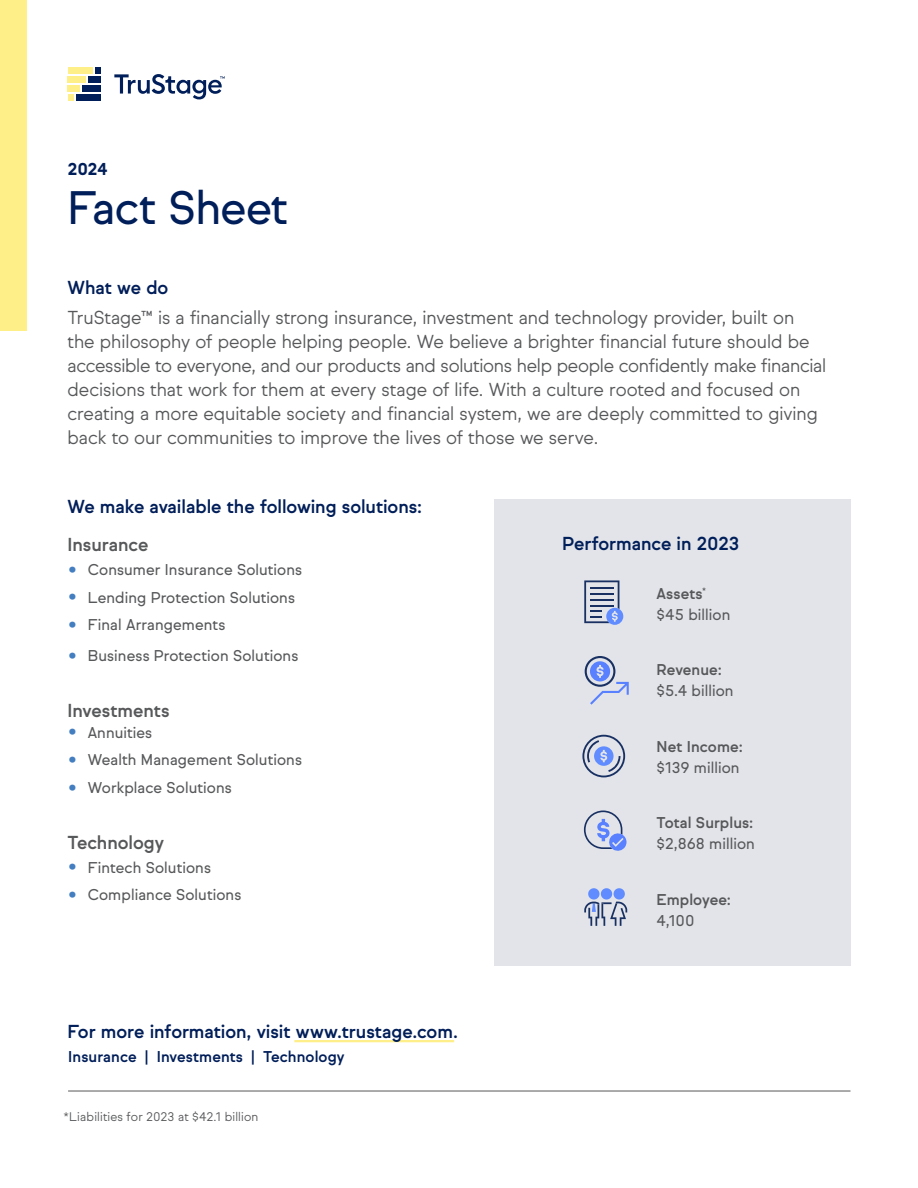
<style>
.page{position:relative;width:918px;height:1188px;background:#fff}
.page>*{position:absolute;margin:0;border:0;box-sizing:border-box;transform-origin:0 0}
.TRU_-_1-Page_Headline_-_30_30_SBT{font:45px "Sul Sans";letter-spacing:-.015em;color:#001e59}
.t1{font:700 35.25px "Sul Sans";color:#437ec1}
.TRU_-_Body_Intro_-_14_17_SBT{font:300 18px/24px "Sul Sans";letter-spacing:-.005em;color:#57585a}
.TRU_-_Subhead_1_12_16_SBT{font:500 18px "Sul Sans";letter-spacing:-.005em;color:#001e59}
.TRU___CTA_-_12_16_SBT{font:500 18px "Sul Sans";letter-spacing:-.005em;color:#001e59}
.TRU_-_Subhead_2_12_16_SBT{font:500 18px "Sul Sans";letter-spacing:-.005em;color:#57585a}
.TRU_-_Category_Eyebrow_-_11_15_SBT{font:700 16.5px "Sul Sans";color:#001e59}
.TRU_-_Body_-_10_14_SBT{font:15px/21px "Sul Sans";letter-spacing:.005em;color:#57585a}
.TRU_-_Body_-_10_14_SBT-2{font:500 15px/21px "Sul Sans";letter-spacing:.005em;color:#57585a}
.TRU_-_Category_Descriptor_-_10_15_SBT{font:500 15px "Sul Sans";letter-spacing:.005em;color:#001e59}
.TRU___Footnotes_Sources_Disclosure_-_Ove{font:300 12px "Sul Sans";letter-spacing:.015em;color:#57585a}
.s1{font-weight:500}
.s2{font-weight:400}
</style>
<div class="page">
<div style="left:494px;top:500px;width:356px;height:466px;background:#e2e4e9"></div>
<div style="left:0;top:0;width:27px;height:331px;background:#ffef88"></div>
<div style="left:68px;top:68px;width:24px;height:6px;background:#ffef88"></div>
<svg style="left:95px;top:68px;width:6px;height:6px"></svg>
<div style="left:68px;top:76px;width:18px;height:7px;background:#ffef88"></div>
<div style="left:88px;top:76px;width:13px;height:7px;background:#001e59"></div>
<div style="left:68px;top:85px;width:12px;height:7px;background:#ffef88"></div>
<div style="left:82px;top:85px;width:19px;height:7px;background:#001e59"></div>
<svg style="left:68px;top:94px;width:6px;height:6px"></svg>
<div style="left:76px;top:94px;width:25px;height:6px;background:#001e59"></div>
<svg style="left:114px;top:74px;width:111px;height:25px"></svg>
<svg style="left:582px;top:735px;width:43px;height:42px"></svg>
<svg style="left:584px;top:888px;width:43px;height:38px"></svg>
<svg style="left:584px;top:810px;width:43px;height:41px"></svg>
<svg style="left:585px;top:656px;width:44px;height:49px"></svg>
<svg style="left:584px;top:580px;width:39px;height:45px"></svg>
<hr style="left:294px;top:1040px;width:160px;height:2px;background:#ffef88">
<hr style="left:68px;top:1091px;width:782px;height:1px;background:#57585a">
<p class="TRU_-_Category_Eyebrow_-_11_15_SBT" style="left:68px;top:159px;width:42px">2024</p>
<p class="TRU_-_1-Page_Headline_-_30_30_SBT" style="left:68px;top:181px;width:222px">Fact Sheet</p>
<p class="TRU_-_Subhead_1_12_16_SBT" style="left:68px;top:277px;width:102px">What we do</p>
<p class="TRU_-_Body_Intro_-_14_17_SBT" style="left:68px;top:306px;width:760px">TruStage™ is a financially strong insurance, investment and technology provider, built on<br>the philosophy of people helping people. We believe a brighter financial future should be accessible to everyone, and our products and solutions help people confidently make financial decisions that work for them at every stage of life. With a culture rooted and focused on creating a more equitable society and financial system, we are deeply committed to giving back to our communities to improve the lives of those we serve.</p>
<p class="TRU_-_Subhead_1_12_16_SBT" style="left:68px;top:496px;width:356px">We make available the following solutions:</p>
<p class="TRU_-_Subhead_2_12_16_SBT" style="left:68px;top:534px;width:82px">Insurance</p>
<p class="t1" style="left:68px;top:546px;width:12px">∙</p>
<p class="TRU_-_Body_-_10_14_SBT" style="left:88px;top:559px;width:216px">Consumer Insurance Solutions</p>
<p class="t1" style="left:68px;top:574px;width:12px">∙</p>
<p class="TRU_-_Body_-_10_14_SBT" style="left:88px;top:587px;width:209px">Lending Protection Solutions</p>
<p class="t1" style="left:68px;top:602px;width:12px">∙</p>
<p class="TRU_-_Body_-_10_14_SBT" style="left:88px;top:615px;width:139px">Final Arrangements</p>
<p class="t1" style="left:68px;top:632px;width:12px">∙</p>
<p class="TRU_-_Body_-_10_14_SBT" style="left:88px;top:645px;width:212px">Business Protection Solutions</p>
<p class="TRU_-_Subhead_2_12_16_SBT" style="left:68px;top:700px;width:103px">Investments</p>
<p class="t1" style="left:68px;top:709px;width:12px">∙</p>
<p class="TRU_-_Body_-_10_14_SBT" style="left:88px;top:722px;width:66px">Annuities</p>
<p class="t1" style="left:68px;top:737px;width:12px">∙</p>
<p class="TRU_-_Body_-_10_14_SBT" style="left:88px;top:750px;width:216px">Wealth Management Solutions</p>
<p class="t1" style="left:68px;top:764px;width:12px">∙</p>
<p class="TRU_-_Body_-_10_14_SBT" style="left:88px;top:777px;width:146px">Workplace Solutions</p>
<p class="TRU_-_Subhead_2_12_16_SBT" style="left:68px;top:832px;width:98px">Technology</p>
<p class="t1" style="left:68px;top:844px;width:12px">∙</p>
<p class="TRU_-_Body_-_10_14_SBT" style="left:88px;top:857px;width:125px">Fintech Solutions</p>
<p class="t1" style="left:68px;top:872px;width:12px">∙</p>
<p class="TRU_-_Body_-_10_14_SBT" style="left:88px;top:885px;width:155px">Compliance Solutions</p>
<p class="TRU___CTA_-_12_16_SBT" style="left:68px;top:1021px;width:392px">For more information, visit www.trustage.com.</p>
<p class="TRU_-_Category_Descriptor_-_10_15_SBT" style="left:68px;top:1048px;width:278px">Insurance | Investments | Technology</p>
<p class="TRU___Footnotes_Sources_Disclosure_-_Ove" style="left:64px;top:1109px;width:196px">*Liabilities for 2023 at $42.1 billion</p>
<p class="TRU_-_Subhead_1_12_16_SBT" style="left:562px;top:533px;width:179px">Performance in 2023</p>
<p class="TRU_-_Body_-_10_14_SBT" style="left:657px;top:583px;width:75px"><span class="s1">Assets</span><sup>* </sup>$45 billion</p>
<p class="TRU_-_Body_-_10_14_SBT" style="left:657px;top:659px;width:78px"><span class="s1">Revenue: </span>$5.4 billion</p>
<p class="TRU_-_Body_-_10_14_SBT" style="left:657px;top:736px;width:88px"><span class="s1">Net Income: </span>$139 million</p>
<p class="TRU_-_Body_-_10_14_SBT-2" style="left:657px;top:813px;width:100px">Total Surplus: <span class="s2">$2,868 million</span></p>
<p class="TRU_-_Body_-_10_14_SBT-2" style="left:657px;top:889px;width:76px">Employee:<br><span class="s2">4,100</span></p>
</div>
